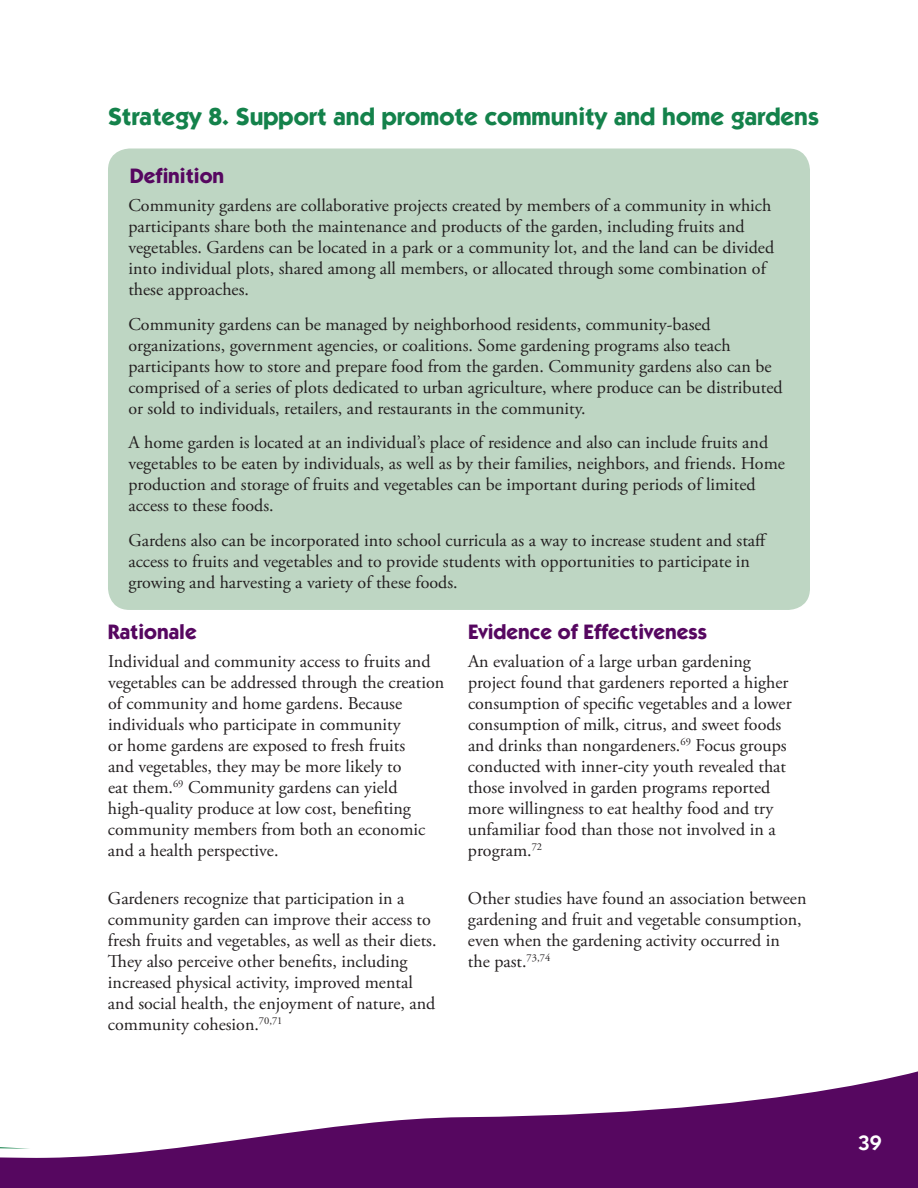
<style>
.page{position:relative;width:918px;height:1188px;background:#fff}
.page>*{position:absolute;margin:0;border:0;box-sizing:border-box;transform-origin:0 0}
.t1{font:700 24.75px "ITC Kabel Std";color:#14824b}
.t2{font:700 21px "ITC Kabel Std";color:#560760}
.t3{font:600 21px "ITC Kabel Std";color:#fff}
.t4{font:18px/21px "Adobe Garamond Pro";color:#231f20}
</style>
<div class="page">
<div style="left:108px;top:148px;width:702px;height:462px;background:#bed6c3;border-radius:22px"></div>
<svg style="left:0;top:1071px;width:918px;height:117px;fill:#560760"></svg>
<svg style="left:0;top:1071px;width:30px;height:78px"></svg>
<h2 class="t1" style="left:108px;top:101px;width:713px">Strategy 8. Support and promote community and home gardens</h2>
<h3 class="t2" style="left:130px;top:163px;width:96px">Definition</h3>
<p class="t4" style="left:128px;top:196px;width:647px">Community gardens are collaborative projects created by members of a community in which participants share both the maintenance and products of the garden, including fruits and vegetables. Gardens can be located in a park or a community lot, and the land can be divided into individual plots, shared among all members, or allocated through some combination of these approaches.</p>
<p class="t4" style="left:128px;top:314px;width:656px">Community gardens can be managed by neighborhood residents, community-based organizations, government agencies, or coalitions. Some gardening programs also teach participants how to store and prepare food from the garden. Community gardens also can be comprised of a series of plots dedicated to urban agriculture, where produce can be distributed or sold to individuals, retailers, and restaurants in the community.</p>
<p class="t4" style="left:128px;top:433px;width:658px">A home garden is located at an individual’s place of residence and also can include fruits and vegetables to be eaten by individuals, as well as by their families, neighbors, and friends. Home production and storage of fruits and vegetables can be important during periods of limited access to these foods.</p>
<p class="t4" style="left:128px;top:530px;width:640px">Gardens also can be incorporated into school curricula as a way to increase student and staff access to fruits and vegetables and to provide students with opportunities to participate in growing and harvesting a variety of these foods.</p>
<h3 class="t2" style="left:108px;top:619px;width:90px">Rationale</h3>
<p class="t4" style="left:108px;top:652px;width:338px">Individual and community access to fruits and vegetables can be addressed through the creation of community and home gardens. Because individuals who participate in community<br>or home gardens are exposed to fresh fruits<br>and vegetables, they may be more likely to<br>eat them.<sup>69</sup> Community gardens can yield high-quality produce at low cost, benefiting community members from both an economic and a health perspective.</p>
<p class="t4" style="left:108px;top:889px;width:330px">Gardeners recognize that participation in a community garden can improve their access to fresh fruits and vegetables, as well as their diets.<br>They also perceive other benefits, including increased physical activity, improved mental and social health, the enjoyment of nature, and community cohesion.<sup>70,71</sup></p>
<h3 class="t2" style="left:468px;top:619px;width:241px">Evidence of Effectiveness</h3>
<p class="t4" style="left:468px;top:652px;width:325px">An evaluation of a large urban gardening project found that gardeners reported a higher consumption of specific vegetables and a lower consumption of milk, citrus, and sweet foods and drinks than nongardeners.<sup>69</sup> Focus groups conducted with inner-city youth revealed that those involved in garden programs reported more willingness to eat healthy food and try unfamiliar food than those not involved in a program.<sup>72</sup></p>
<p class="t4" style="left:468px;top:889px;width:340px">Other studies have found an association between gardening and fruit and vegetable consumption, even when the gardening activity occurred in<br>the past.<sup>73,74</sup></p>
<p class="t3" style="left:858px;top:1130px;width:25px">39</p>
</div>
